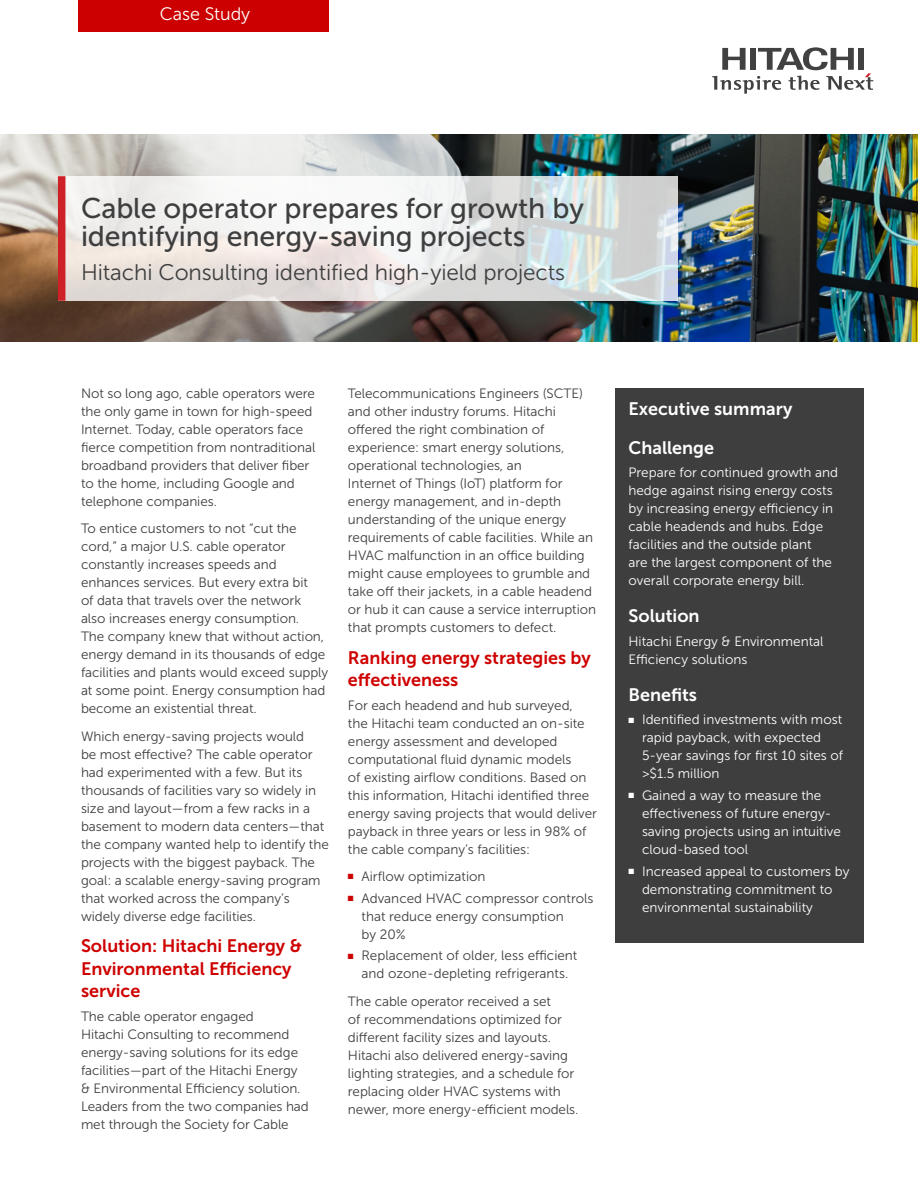
<style>
.page{position:relative;width:918px;height:1188px;background:#fff}
.page>*{position:absolute;margin:0;border:0;box-sizing:border-box;transform-origin:0 0}
.Primary_Subhead{font:28.5px/28.5px "Museo Sans 500";letter-spacing:-.005em;color:#3e3e3f}
.Primary_Subhead-2{font:22.5px "Museo Sans 300";letter-spacing:-.005em;color:#3e3e3f}
.Primary_Subhead-3{font:18px/22.5px "Museo Sans 700";color:#cf0000}
.Box_Heading1{font:18px "Museo Sans 700";color:#fff}
.Body{font:18px "Museo Sans 300";letter-spacing:-.005em;color:#fff}
.Body-2{font:13.5px/18px "Museo Sans 300";letter-spacing:-.005em;color:#3e3e3f}
.Box_Bullet_1{font:13.5px/18px "Museo Sans 300";color:#fff}
.s1{color:#c00}
</style>
<div class="page">
<svg style="left:712px;top:47px;width:161px;height:47px"></svg>
<img style="left:0;top:135px;width:918px;height:207px">
<div style="left:79px;top:0;width:250px;height:31px;background:#c00"></div>
<svg style="left:65px;top:176px;width:612px;height:125px"></svg>
<div style="left:58px;top:176px;width:7px;height:125px;background:#cd2027"></div>
<div style="left:615px;top:388px;width:249px;height:554px;background:#3e3e3f"></div>
<p class="Body" style="left:160px;top:5px;width:92px">Case Study</p>
<p class="Primary_Subhead" style="left:81px;top:194px;width:505px">Cable operator prepares for growth by identifying energy-saving projects</p>
<p class="Primary_Subhead-2" style="left:81px;top:261px;width:486px">Hitachi Consulting identified high-yield projects</p>
<p class="Body-2" style="left:81px;top:385px;width:236px">Not so long ago, cable operators were the only game in town for high-speed Internet. Today, cable operators face fierce competition from nontraditional broadband providers that deliver fiber to the home, including Google and telephone companies.</p>
<p class="Body-2" style="left:81px;top:520px;width:249px">To entice customers to not “cut the cord,” a major U.S. cable operator constantly increases speeds and enhances services. But every extra bit<br>of data that travels over the network also increases energy consumption.<br>The company knew that without action, energy demand in its thousands of edge facilities and plants would exceed supply at some point. Energy consumption had become an existential threat.</p>
<p class="Body-2" style="left:81px;top:727px;width:249px">Which energy-saving projects would<br>be most effective? The cable operator had experimented with a few. But its thousands of facilities vary so widely in size and layout—from a few racks in a basement to modern data centers—that the company wanted help to identify the projects with the biggest payback. The goal: a scalable energy-saving program that worked across the company’s widely diverse edge facilities.</p>
<p class="Primary_Subhead-3" style="left:81px;top:935px;width:223px">Solution: Hitachi Energy &amp;<br>Environmental Efficiency service</p>
<p class="Body-2" style="left:81px;top:1007px;width:229px">The cable operator engaged<br>Hitachi Consulting to recommend energy-saving solutions for its edge facilities—part of the Hitachi Energy &amp; Environmental Efficiency solution.<br>Leaders from the two companies had met through the Society for Cable</p>
<p class="Body-2" style="left:348px;top:385px;width:250px">Telecommunications Engineers (SCTE) and other industry forums. Hitachi offered the right combination of experience: smart energy solutions, operational technologies, an<br>Internet of Things (IoT) platform for energy management, and in-depth understanding of the unique energy requirements of cable facilities. While an HVAC malfunction in an office building might cause employees to grumble and take off their jackets, in a cable headend or hub it can cause a service interruption that prompts customers to defect.</p>
<p class="Primary_Subhead-3" style="left:348px;top:646px;width:245px">Ranking energy strategies by effectiveness</p>
<p class="Body-2" style="left:348px;top:696px;width:251px">For each headend and hub surveyed,<br>the Hitachi team conducted an on-site energy assessment and developed computational fluid dynamic models<br>of existing airflow conditions. Based on this information, Hitachi identified three energy saving projects that would deliver payback in three years or less in 98% of the cable company’s facilities:</p>
<p class="Body-2" style="left:348px;top:867px;width:139px"><span class="s1">■</span> Airflow optimization</p>
<p class="Body-2" style="left:361px;top:889px;width:233px;text-indent:-14px"><span class="s1">■</span> Advanced HVAC compressor controls that reduce energy consumption<br>by 20%</p>
<p class="Body-2" style="left:348px;top:947px;width:231px;text-align:center"><span class="s1">■</span> Replacement of older, less efficient and ozone-depleting refrigerants.</p>
<p class="Body-2" style="left:348px;top:992px;width:232px">The cable operator received a set<br>of recommendations optimized for different facility sizes and layouts.<br>Hitachi also delivered energy-saving lighting strategies, and a schedule for replacing older HVAC systems with newer, more energy-efficient models.</p>
<p class="Box_Heading1" style="left:628px;top:399px;width:166px">Executive summary</p>
<p class="Box_Heading1" style="left:628px;top:437px;width:87px">Challenge</p>
<p class="Box_Bullet_1" style="left:628px;top:464px;width:211px">Prepare for continued growth and hedge against rising energy costs by increasing energy efficiency in cable headends and hubs. Edge facilities and the outside plant<br>are the largest component of the overall corporate energy bill.</p>
<p class="Box_Heading1" style="left:628px;top:606px;width:73px">Solution</p>
<p class="Box_Bullet_1" style="left:628px;top:632px;width:197px">Hitachi Energy &amp; Environmental<br>Efficiency solutions</p>
<p class="Box_Heading1" style="left:628px;top:684px;width:70px">Benefits</p>
<p class="Box_Bullet_1" style="left:642px;top:711px;width:203px;text-indent:-14px">■ Identified investments with most rapid payback, with expected<br>5-year savings for first 10 sites of &gt;$1.5 million</p>
<p class="Box_Bullet_1" style="left:642px;top:786px;width:200px;text-indent:-14px">■ Gained a way to measure the effectiveness of future energy&shy;saving projects using an intuitive cloud-based tool</p>
<p class="Box_Bullet_1" style="left:642px;top:862px;width:209px;text-indent:-14px">■ Increased appeal to customers by demonstrating commitment to environmental sustainability</p>
</div>
